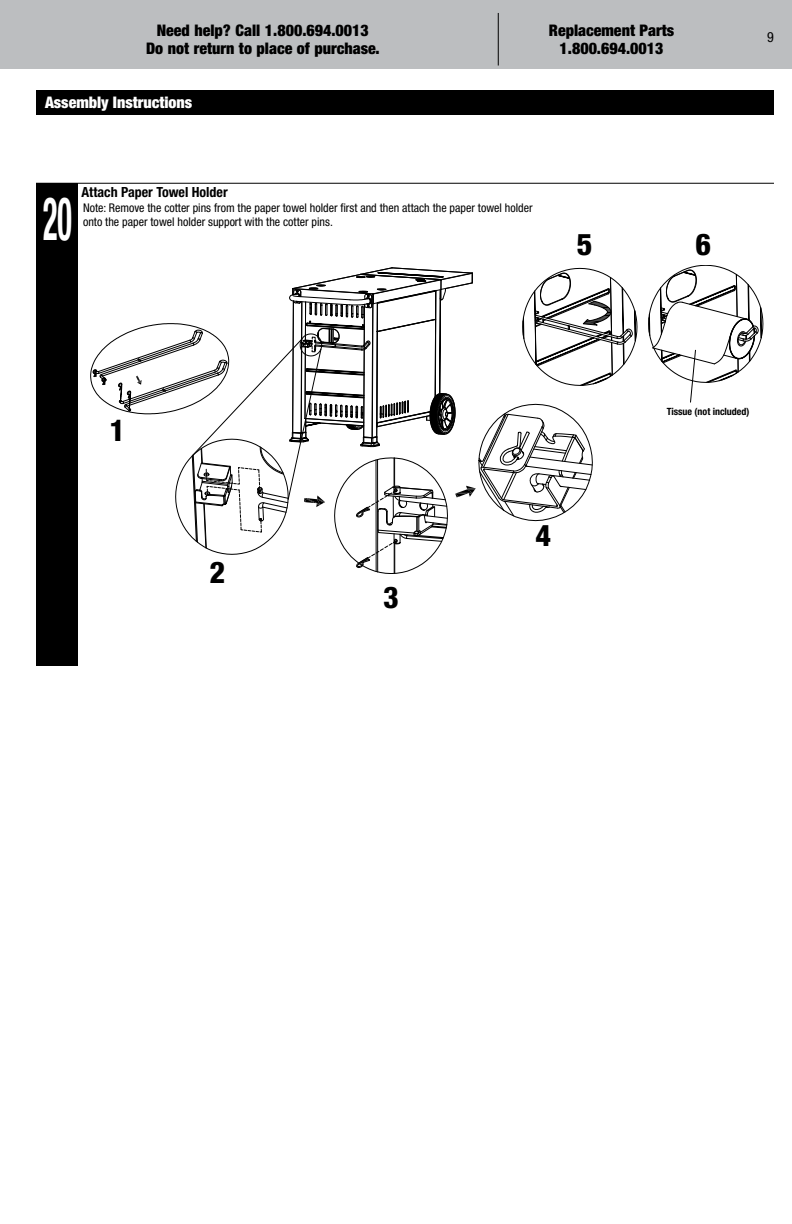
<style>
.page{position:relative;width:792px;height:1224px;background:#fff}
.page>*{position:absolute;margin:0;border:0;box-sizing:border-box;transform-origin:0 0}
.t1{font:700 condensed 60px "Helvetica Neue LT Std";color:#fff;scale:.5 1}
.t2{font:800 condensed 30px "Helvetica Neue LT Std";color:#000}
.t3{font:900 condensed 16px/18px "Helvetica Neue LT Std";color:#000;text-align:center}
.t4{font:900 condensed 16px "Helvetica Neue LT Std";color:#fff}
.t5{font:700 condensed 14px "Helvetica Neue LT Std";color:#000}
.t6{font:condensed 14px "Helvetica Neue LT Std";color:#000}
.t7{font:condensed 12px/14.4px "Helvetica Neue LT Std";color:#000}
.t8{font:700 condensed 10px "Helvetica Neue LT Std";color:#000}
</style>
<div class="page">
<div style="left:0;top:0;width:792px;height:69px;background:#bcbec0"></div>
<div style="left:36px;top:90px;width:738px;height:25px;background:#000"></div>
<div style="left:36px;top:183px;width:42px;height:482px;background:#000"></div>
<hr style="left:36px;top:665px;width:42px;height:1px;background:#000">
<hr style="left:78px;top:183px;width:696px;height:1px;background:#000">
<svg style="left:90px;top:13px;width:548px;height:561px"></svg>
<svg style="left:648px;top:265px;width:115px;height:138px"></svg>
<h3 class="t3" style="left:146px;top:21px;width:235px">Need help? Call 1.800.694.0013<br>Do not return to place of purchase.</h3>
<h3 class="t3" style="left:549px;top:21px;width:127px">Replacement Parts<br>1.800.694.0013</h3>
<p class="t6" style="left:767px;top:29px;width:8px">9</p>
<h3 class="t4" style="left:45px;top:93px;width:149px">Assembly Instructions</h3>
<h1 class="t1" style="left:43px;top:182px;width:59px">20</h1>
<p class="t5" style="left:82px;top:184px;width:148px">Attach Paper Towel Holder</p>
<p class="t7" style="left:83px;top:200px;width:451px">Note: Remove the cotter pins from the paper towel holder first and then attach the paper towel holder onto the paper towel holder support with the cotter pins.</p>
<h2 class="t2" style="left:577px;top:225px;width:17px">5</h2>
<h2 class="t2" style="left:696px;top:225px;width:17px">6</h2>
<h2 class="t2" style="left:109px;top:412px;width:17px">1</h2>
<h2 class="t2" style="left:209px;top:554px;width:17px">2</h2>
<h2 class="t2" style="left:383px;top:579px;width:17px">3</h2>
<h2 class="t2" style="left:535px;top:517px;width:17px">4</h2>
<p class="t8" style="left:667px;top:405px;width:84px">Tissue (not included)</p>
</div>
